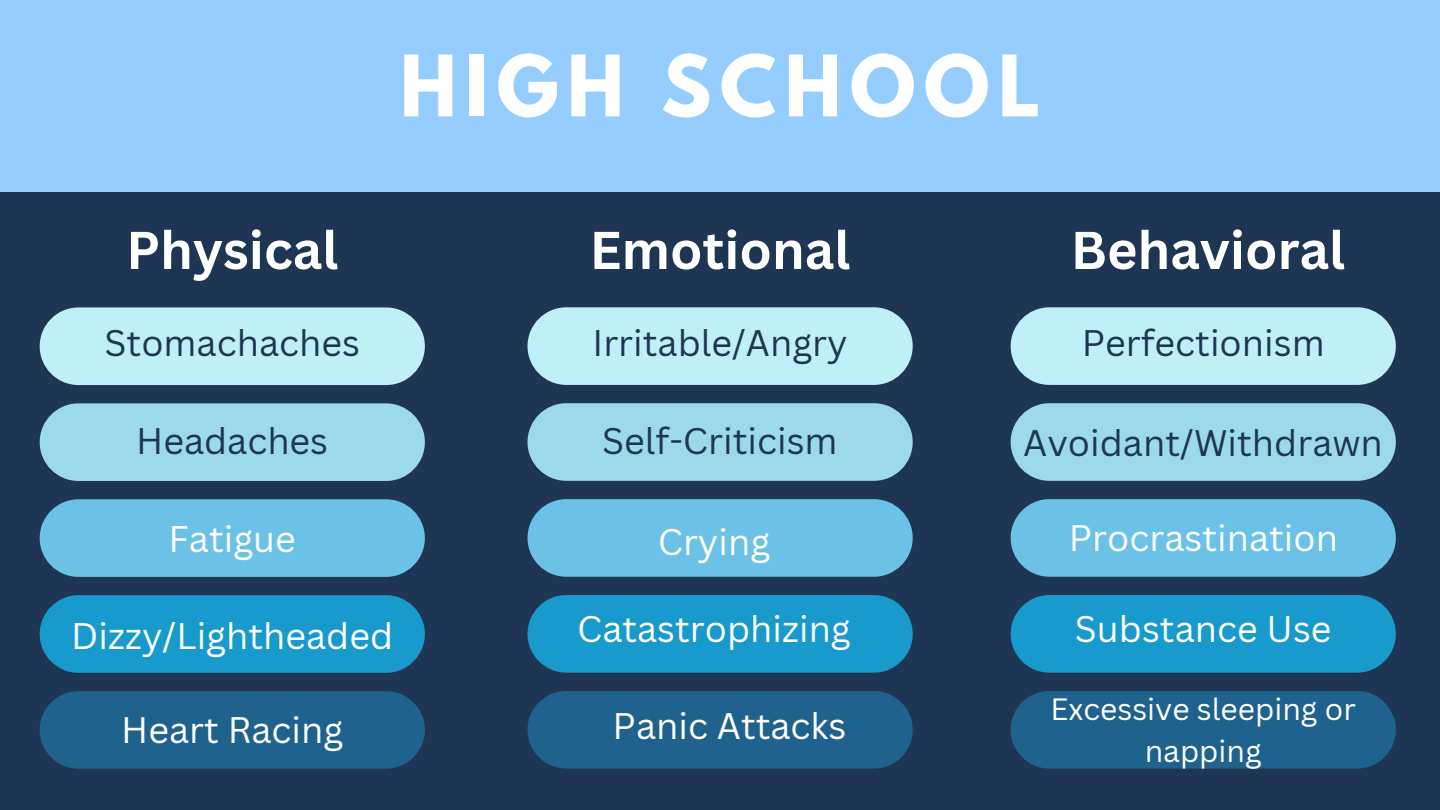
<style>
.page{position:relative;width:1440px;height:810px;background:#1e3653}
.page>*{position:absolute;margin:0;border:0;box-sizing:border-box;transform-origin:0 0}
.t1{font:700 75px "League Spartan";letter-spacing:.11em;color:#fff}
.t2{font:700 52px "Canva Sans";color:#fff}
.t3{font:36px "Canva Sans";color:#fff}
.t4{font:36px "Canva Sans";color:#1e3653}
.t5{font:30px/42px "Canva Sans";color:#fff;text-align:center}
</style>
<div class="page">
<div style="left:0;top:0;width:1440px;height:192px;background:#95cdff"></div>
<div style="left:40px;top:403px;width:385px;height:78px;background:#9cd9eb;border-radius:39px"></div>
<div style="left:40px;top:499px;width:385px;height:78px;background:#6bc2e6;border-radius:39px"></div>
<div style="left:40px;top:595px;width:385px;height:78px;background:#189acd;border-radius:39px"></div>
<div style="left:40px;top:691px;width:385px;height:78px;background:#1f628e;border-radius:39px"></div>
<div style="left:40px;top:307px;width:385px;height:78px;background:#c0f0f7;border-radius:39px"></div>
<div style="left:528px;top:403px;width:385px;height:78px;background:#9cd9eb;border-radius:39px"></div>
<div style="left:528px;top:499px;width:385px;height:78px;background:#6bc2e6;border-radius:39px"></div>
<div style="left:528px;top:595px;width:385px;height:78px;background:#189acd;border-radius:39px"></div>
<div style="left:528px;top:691px;width:385px;height:78px;background:#1f628e;border-radius:39px"></div>
<div style="left:528px;top:307px;width:385px;height:78px;background:#c0f0f7;border-radius:39px"></div>
<div style="left:1011px;top:403px;width:385px;height:78px;background:#9cd9eb;border-radius:39px"></div>
<div style="left:1011px;top:499px;width:385px;height:78px;background:#6bc2e6;border-radius:39px"></div>
<div style="left:1011px;top:595px;width:385px;height:78px;background:#189acd;border-radius:39px"></div>
<div style="left:1011px;top:691px;width:385px;height:78px;background:#1f628e;border-radius:39px"></div>
<div style="left:1011px;top:307px;width:385px;height:78px;background:#c0f0f7;border-radius:39px"></div>
<h1 class="t1" style="left:400px;top:49px;width:642px">HIGH SCHOOL</h1>
<h2 class="t2" style="left:126px;top:213px;width:214px">Physical</h2>
<h2 class="t2" style="left:590px;top:213px;width:262px">Emotional</h2>
<h2 class="t2" style="left:1071px;top:213px;width:276px">Behavioral</h2>
<p class="t4" style="left:105px;top:318px;width:257px">Stomachaches</p>
<h3 class="t4" style="left:593px;top:318px;width:257px">Irritable/Angry</h3>
<h3 class="t4" style="left:1082px;top:318px;width:244px">Perfectionism</h3>
<h3 class="t4" style="left:136px;top:415px;width:193px">Headaches</h3>
<p class="t4" style="left:602px;top:415px;width:237px">Self-Criticism</p>
<h3 class="t4" style="left:1023px;top:417px;width:361px">Avoidant/Withdrawn</h3>
<h3 class="t3" style="left:169px;top:513px;width:129px">Fatigue</h3>
<h3 class="t3" style="left:658px;top:516px;width:114px">Crying</h3>
<p class="t3" style="left:1069px;top:513px;width:271px">Procrastination</p>
<h3 class="t3" style="left:71px;top:611px;width:323px">Dizzy/Lightheaded</h3>
<h3 class="t3" style="left:577px;top:603px;width:275px">Catastrophizing</h3>
<h3 class="t3" style="left:1075px;top:603px;width:258px">Substance Use</h3>
<h3 class="t3" style="left:121px;top:704px;width:224px">Heart Racing</h3>
<h3 class="t3" style="left:613px;top:700px;width:235px">Panic Attacks</h3>
<h3 class="t5" style="left:1050px;top:687px;width:307px">Excessive sleeping or napping</h3>
</div>
